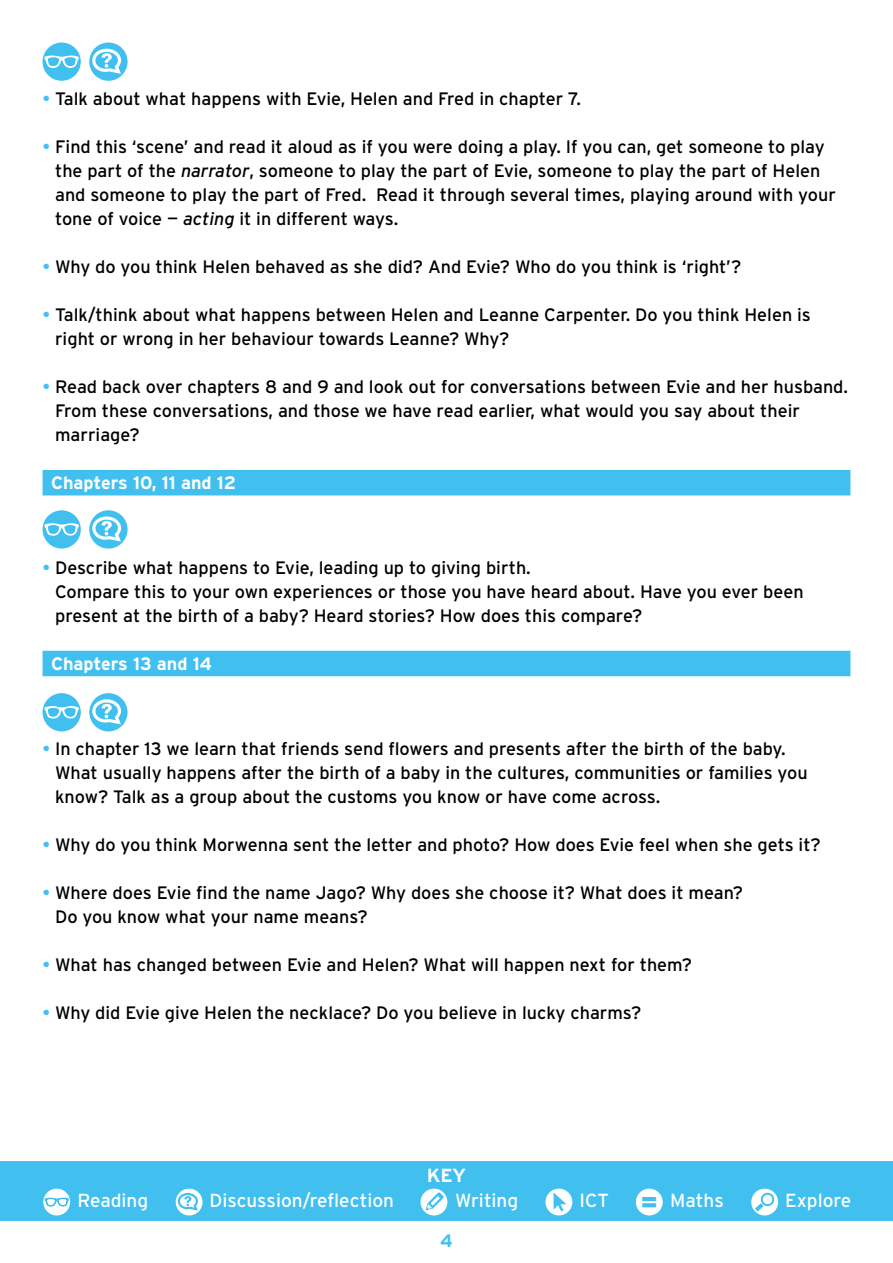
<style>
.page{position:relative;width:893px;height:1263px;background:#fff}
.page>*{position:absolute;margin:0;border:0;box-sizing:border-box;transform-origin:0 0}
.t1{font:900 22.65px "Interstate";color:#41c0f0;scale:1.25 1}
.t2{font:18.9px "Interstate";color:#fff}
.t3{font:700 18.9px "Interstate";color:#fff}
.t4{font:18px/24px "Interstate";color:#000}
.t5{font:700 18px "Interstate";color:#fff}
.t6{font:700 18px "Interstate";color:#41c0f0}
.s1{color:#41c0f0}
.s2{font-style:italic}
</style>
<div class="page">
<div style="left:43px;top:470px;width:807px;height:25px;background:#41c0f0"></div>
<div style="left:43px;top:651px;width:807px;height:25px;background:#41c0f0"></div>
<svg style="left:89px;top:510px;width:39px;height:39px"></svg>
<svg style="left:92px;top:516px;width:29px;height:26px"></svg>
<div style="left:89px;top:693px;width:39px;height:38px;background:#41c0f0;border-radius:50%"></div>
<svg style="left:92px;top:699px;width:29px;height:25px"></svg>
<div style="left:43px;top:510px;width:38px;height:39px;background:#41c0f0;border-radius:50%"></div>
<svg style="left:44px;top:523px;width:36px;height:14px"></svg>
<div style="left:43px;top:693px;width:38px;height:38px;background:#41c0f0;border-radius:50%"></div>
<svg style="left:44px;top:705px;width:36px;height:15px"></svg>
<div style="left:0;top:1161px;width:893px;height:59px;background:#41c0f0"></div>
<svg style="left:751px;top:1188px;width:27px;height:27px"></svg>
<svg style="left:755px;top:1193px;width:20px;height:18px"></svg>
<div style="left:421px;top:1188px;width:26px;height:27px;background:#fff;border-radius:50%"></div>
<svg style="left:426px;top:1192px;width:18px;height:18px"></svg>
<svg style="left:176px;top:1188px;width:27px;height:27px"></svg>
<svg style="left:178px;top:1193px;width:20px;height:17px"></svg>
<div style="left:636px;top:1188px;width:27px;height:27px;background:#fff;border-radius:50%"></div>
<svg style="left:545px;top:1188px;width:27px;height:27px"></svg>
<svg style="left:554px;top:1192px;width:12px;height:19px"></svg>
<svg style="left:43px;top:1188px;width:27px;height:27px"></svg>
<svg style="left:44px;top:1197px;width:25px;height:24px"></svg>
<div style="left:89px;top:43px;width:39px;height:38px;background:#41c0f0;border-radius:50%"></div>
<svg style="left:92px;top:49px;width:29px;height:25px"></svg>
<div style="left:43px;top:43px;width:38px;height:38px;background:#41c0f0;border-radius:50%"></div>
<svg style="left:44px;top:55px;width:36px;height:14px"></svg>
<p class="t4" style="left:43px;top:87px;width:540px"><span class="s1">•</span> Talk about what happens with Evie, Helen and Fred in chapter 7.</p>
<p class="t4" style="left:55px;top:135px;width:782px;text-indent:-13px"><span class="s1">•</span> Find this ‘scene’ and read it aloud as if you were doing a play. If you can, get someone to play the part of the <span class="s2">narrator</span>, someone to play the part of Evie, someone to play the part of Helen and someone to play the part of Fred. Read it through several times, playing around with your tone of voice — <span class="s2">acting</span> it in different ways.</p>
<p class="t4" style="left:43px;top:255px;width:700px"><span class="s1">•</span> Why do you think Helen behaved as she did? And Evie? Who do you think is ‘right’?</p>
<p class="t4" style="left:55px;top:303px;width:757px;text-indent:-13px"><span class="s1">•</span> Talk/think about what happens between Helen and Leanne Carpenter. Do you think Helen is right or wrong in her behaviour towards Leanne? Why?</p>
<p class="t4" style="left:55px;top:375px;width:794px;text-indent:-13px"><span class="s1">•</span> Read back over chapters 8 and 9 and look out for conversations between Evie and her husband.<br>From these conversations, and those we have read earlier, what would you say about their marriage?</p>
<p class="t5" style="left:51px;top:473px;width:187px">Chapters 10, 11 and 12</p>
<p class="t4" style="left:55px;top:555px;width:750px;text-indent:-13px"><span class="s1">•</span> Describe what happens to Evie, leading up to giving birth.<br>Compare this to your own experiences or those you have heard about. Have you ever been present at the birth of a baby? Heard stories? How does this compare?</p>
<p class="t5" style="left:51px;top:653px;width:163px">Chapters 13 and 14</p>
<p class="t4" style="left:55px;top:736px;width:754px;text-indent:-13px"><span class="s1">•</span> In chapter 13 we learn that friends send flowers and presents after the birth of the baby.<br>What usually happens after the birth of a baby in the cultures, communities or families you know? Talk as a group about the customs you know or have come across.</p>
<p class="t4" style="left:43px;top:832px;width:780px"><span class="s1">•</span> Why do you think Morwenna sent the letter and photo? How does Evie feel when she gets it?</p>
<p class="t4" style="left:55px;top:880px;width:689px;text-indent:-13px"><span class="s1">•</span> Where does Evie find the name Jago? Why does she choose it? What does it mean?<br>Do you know what your name means?</p>
<p class="t4" style="left:43px;top:952px;width:651px"><span class="s1">•</span> What has changed between Evie and Helen? What will happen next for them?</p>
<p class="t4" style="left:43px;top:1000px;width:600px"><span class="s1">•</span> Why did Evie give Helen the necklace? Do you believe in lucky charms?</p>
<p class="t3" style="left:427px;top:1164px;width:41px">KEY</p>
<p class="t2" style="left:77px;top:1190px;width:72px">Reading</p>
<p class="t2" style="left:210px;top:1190px;width:186px">Discussion/reflection</p>
<p class="t2" style="left:455px;top:1190px;width:64px">Writing</p>
<p class="t2" style="left:580px;top:1190px;width:31px">ICT</p>
<p class="t2" style="left:670px;top:1190px;width:55px">Maths</p>
<p class="t2" style="left:785px;top:1190px;width:68px">Explore</p>
<p class="t1" style="left:640px;top:1189px;width:16px">=</p>
<p class="t6" style="left:440px;top:1230px;width:14px">4</p>
</div>
